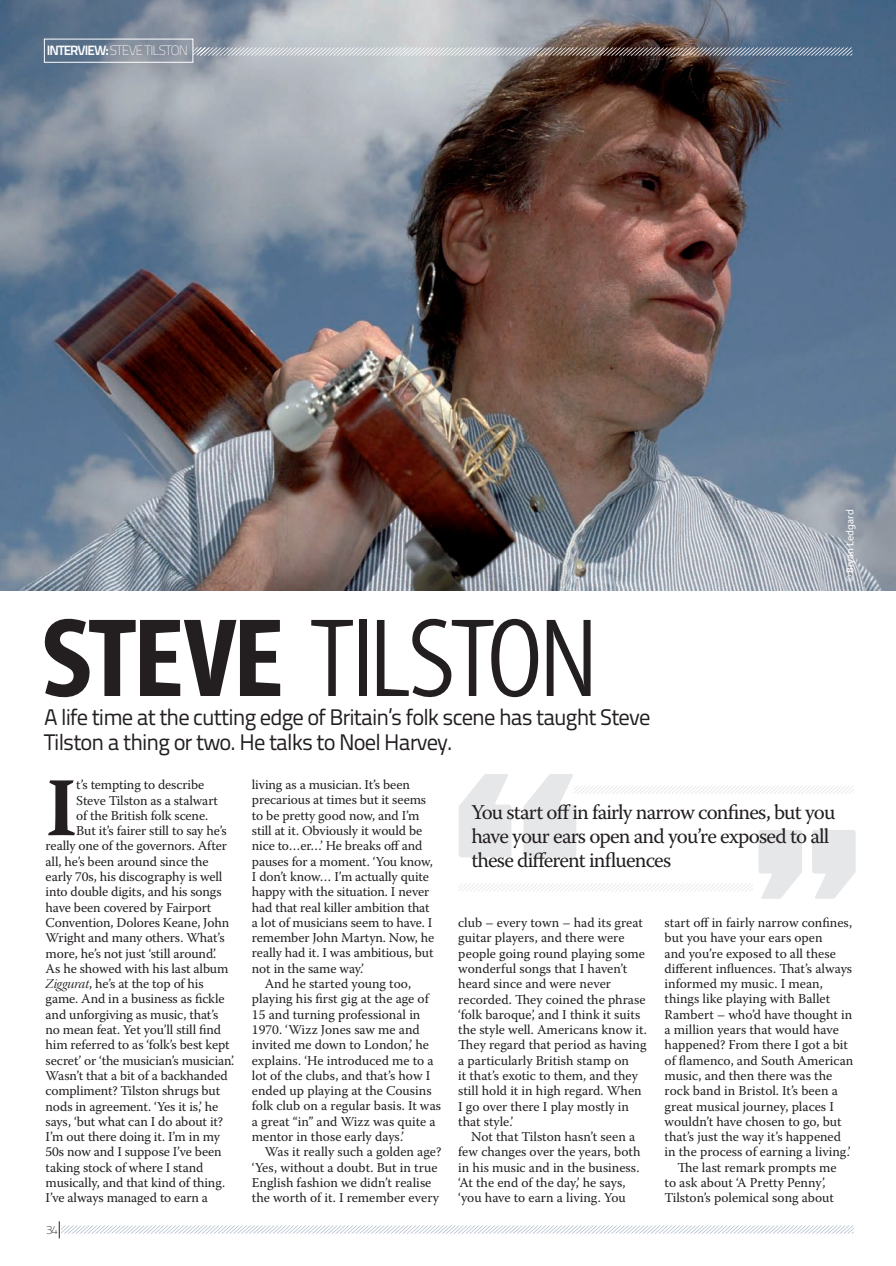
<style>
.page{position:relative;width:896px;height:1266px;background:#fff}
.page>*{position:absolute;margin:0;border:0;box-sizing:border-box;transform-origin:0 0}
.t1{font:300 105.6px "Glasgow";letter-spacing:-.01em;color:#231f20;scale:.9 1}
.t2{font:700 83.1px "Warnock Pro";color:#231f20}
.t3{font:22.5px/25.5px "Titillium Text 15 L 400 wt";letter-spacing:-.04em;color:#231f20}
.t4{font:21px/24px "Warnock Pro";letter-spacing:-.04em;color:#231f20}
.t5{font:13.5px/15.3px "Warnock Pro";color:#231f20}
.t6{font:13.5px "Titillium Text 15 L 1 wt";letter-spacing:-.07em;color:#fff}
.t7{font:12px "Titillium Text 15 L 1 wt";color:#231f20}
.t8{font:10.5px "Myriad Pro";color:#fff}
.s1{font-family:"Titillium Text 15 L 800 wt"}
.s2{font-weight:600}
.s3{font-family:"Warnock Pro It Disp"}
</style>
<div class="page">
<svg style="left:458px;top:774px;width:398px;height:125px"></svg>
<img style="left:0;top:0;width:896px;height:590px">
<div style="left:44px;top:39px;width:149px;height:23px;border:1px solid #fff"></div>
<svg style="left:59px;top:1221px;width:794px;height:17px"></svg>
<svg style="left:193px;top:48px;width:659px;height:8px;background:#a5a7ac"></svg>
<svg style="left:0;top:0;width:4px;height:4px"></svg>
<p class="t6" style="left:47px;top:43px;width:143px"><span class="s1">INTERVIEW:</span> STEVE TILSTON</p>
<h1 class="t1" style="left:43px;top:598px;width:616px"><span class="s2">STEVE</span> TILSTON</h1>
<p class="t8" style="left:843px;top:582px;width:74px;rotate:-90deg">© Bryan Ledgard</p>
<h3 class="t3" style="left:44px;top:704px;width:608px">A life time at the cutting edge of Britain’s folk scene has taught Steve<br>Tilston a thing or two. He talks to Noel Harvey.</h3>
<h2 class="t2" style="left:46px;top:758px;width:33px">I</h2>
<p class="t5" style="left:76px;top:777px;width:130px">t’s tempting to describe</p>
<p class="t5" style="left:252px;top:777px;width:159px">living as a musician. It’s been</p>
<p class="t5" style="left:252px;top:792px;width:176px">precarious at times but it seems</p>
<p class="t5" style="left:252px;top:807px;width:169px">to be pretty good now, and I’m</p>
<p class="t5" style="left:252px;top:823px;width:172px">still at it. Obviously it would be</p>
<p class="t5" style="left:252px;top:838px;width:172px">nice to…er…’ He breaks off and</p>
<p class="t5" style="left:252px;top:853px;width:183px">pauses for a moment. ‘You know,</p>
<p class="t5" style="left:252px;top:868px;width:178px">I don’t know… I’m actually quite</p>
<p class="t5" style="left:252px;top:884px;width:179px">happy with the situation. I never</p>
<p class="t5" style="left:252px;top:899px;width:179px">had that real killer ambition that</p>
<p class="t5" style="left:252px;top:914px;width:182px">a lot of musicians seem to have. I</p>
<p class="t5" style="left:252px;top:930px;width:184px">remember John Martyn. Now, he</p>
<p class="t5" style="left:252px;top:945px;width:183px">really had it. I was ambitious, but</p>
<p class="t5" style="left:252px;top:960px;width:114px">not in the same way.’</p>
<p class="t5" style="left:265px;top:976px;width:148px">And he started young too,</p>
<p class="t5" style="left:252px;top:991px;width:178px">playing his first gig at the age of</p>
<p class="t5" style="left:252px;top:1006px;width:170px">15 and turning professional in</p>
<p class="t5" style="left:252px;top:1021px;width:169px">1970. ‘Wizz Jones saw me and</p>
<p class="t5" style="left:252px;top:1037px;width:178px">invited me down to London,’ he</p>
<p class="t5" style="left:252px;top:1052px;width:183px">explains. ‘He introduced me to a</p>
<p class="t5" style="left:252px;top:1067px;width:180px">lot of the clubs, and that’s how I</p>
<p class="t5" style="left:252px;top:1083px;width:181px">ended up playing at the Cousins</p>
<p class="t5" style="left:252px;top:1098px;width:191px">folk club on a regular basis. It was</p>
<p class="t5" style="left:252px;top:1113px;width:185px">a great “in” and Wizz was quite a</p>
<p class="t5" style="left:252px;top:1128px;width:153px">mentor in those early days.’</p>
<p class="t5" style="left:265px;top:1144px;width:178px">Was it really such a golden age?</p>
<p class="t5" style="left:252px;top:1159px;width:187px">‘Yes, without a doubt. But in true</p>
<p class="t5" style="left:252px;top:1174px;width:181px">English fashion we didn’t realise</p>
<p class="t5" style="left:252px;top:1190px;width:189px">the worth of it. I remember every</p>
<p class="t5" style="left:76px;top:792px;width:143px">Steve Tilston as a stalwart</p>
<p class="t5" style="left:76px;top:807px;width:133px">of the British folk scene.</p>
<p class="t5" style="left:76px;top:823px;width:152px">But it’s fairer still to say he’s</p>
<p class="t5" style="left:46px;top:838px;width:183px">really one of the governors. After</p>
<p class="t5" style="left:46px;top:853px;width:164px">all, he’s been around since the</p>
<p class="t5" style="left:46px;top:869px;width:178px">early 70s, his discography is well</p>
<p class="t5" style="left:46px;top:884px;width:177px">into double digits, and his songs</p>
<p class="t5" style="left:46px;top:899px;width:167px">have been covered by Fairport</p>
<p class="t5" style="left:46px;top:914px;width:185px">Convention, Dolores Keane, John</p>
<p class="t5" style="left:46px;top:930px;width:180px">Wright and many others. What’s</p>
<p class="t5" style="left:46px;top:945px;width:172px">more, he’s not just ‘still around’.</p>
<p class="t5" style="left:46px;top:960px;width:184px">As he showed with his last album</p>
<p class="t5" style="left:46px;top:976px;width:160px"><span class="s3">Ziggurat</span>, he’s at the top of his</p>
<p class="t5" style="left:46px;top:991px;width:180px">game. And in a business as fickle</p>
<p class="t5" style="left:46px;top:1006px;width:174px">and unforgiving as music, that’s</p>
<p class="t5" style="left:46px;top:1022px;width:177px">no mean feat. Yet you’ll still find</p>
<p class="t5" style="left:46px;top:1037px;width:186px">him referred to as ‘folk’s best kept</p>
<p class="t5" style="left:46px;top:1052px;width:190px">secret’ or ‘the musician’s musician’.</p>
<p class="t5" style="left:46px;top:1067px;width:184px">Wasn’t that a bit of a backhanded</p>
<p class="t5" style="left:46px;top:1083px;width:176px">compliment? Tilston shrugs but</p>
<p class="t5" style="left:46px;top:1098px;width:174px">nods in agreement. ‘Yes it is,’ he</p>
<p class="t5" style="left:46px;top:1113px;width:179px">says, ‘but what can I do about it?</p>
<p class="t5" style="left:46px;top:1129px;width:176px">I’m out there doing it. I’m in my</p>
<p class="t5" style="left:46px;top:1144px;width:178px">50s now and I suppose I’ve been</p>
<p class="t5" style="left:46px;top:1159px;width:159px">taking stock of where I stand</p>
<p class="t5" style="left:46px;top:1174px;width:181px">musically, and that kind of thing.</p>
<p class="t5" style="left:46px;top:1190px;width:164px">I’ve always managed to earn a</p>
<h3 class="t4" style="left:471px;top:799px;width:365px">You start off in fairly narrow confines, but you have your ears open and you’re exposed to all these different influences</h3>
<p class="t5" style="left:664px;top:914px;width:189px">start off in fairly narrow confines,</p>
<p class="t5" style="left:664px;top:930px;width:159px">but you have your ears open</p>
<p class="t5" style="left:664px;top:945px;width:173px">and you’re exposed to all these</p>
<p class="t5" style="left:664px;top:960px;width:189px">different influences. That’s always</p>
<p class="t5" style="left:664px;top:976px;width:160px">informed my music. I mean,</p>
<p class="t5" style="left:664px;top:991px;width:167px">things like playing with Ballet</p>
<p class="t5" style="left:664px;top:1006px;width:189px">Rambert – who’d have thought in</p>
<p class="t5" style="left:664px;top:1021px;width:176px">a million years that would have</p>
<p class="t5" style="left:664px;top:1037px;width:185px">happened? From there I got a bit</p>
<p class="t5" style="left:664px;top:1052px;width:190px">of flamenco, and South American</p>
<p class="t5" style="left:664px;top:1067px;width:169px">music, and then there was the</p>
<p class="t5" style="left:664px;top:1083px;width:175px">rock band in Bristol. It’s been a</p>
<p class="t5" style="left:664px;top:1098px;width:171px">great musical journey, places I</p>
<p class="t5" style="left:664px;top:1113px;width:179px">wouldn’t have chosen to go, but</p>
<p class="t5" style="left:664px;top:1129px;width:178px">that’s just the way it’s happened</p>
<p class="t5" style="left:664px;top:1144px;width:187px">in the process of earning a living.’</p>
<p class="t5" style="left:677px;top:1159px;width:161px">The last remark prompts me</p>
<p class="t5" style="left:664px;top:1174px;width:162px">to ask about ‘A Pretty Penny’,</p>
<p class="t5" style="left:664px;top:1190px;width:171px">Tilston’s polemical song about</p>
<p class="t5" style="left:458px;top:915px;width:190px">club – every town – had its great guitar players, and there were people going round playing some wonderful songs that I haven’t heard since and were never recorded. They coined the phrase ‘folk baroque’, and I think it suits the style well. Americans know it.<br>They regard that period as having a particularly British stamp on<br>it that’s exotic to them, and they still hold it in high regard. When<br>I go over there I play mostly in that style.’</p>
<p class="t5" style="left:458px;top:1129px;width:184px;text-indent:13px">Not that Tilston hasn’t seen a few changes over the years, both in his music and in the business. ‘At the end of the day,’ he says, ‘you have to earn a living. You</p>
<p class="t7" style="left:46px;top:1222px;width:13px">34</p>
</div>
